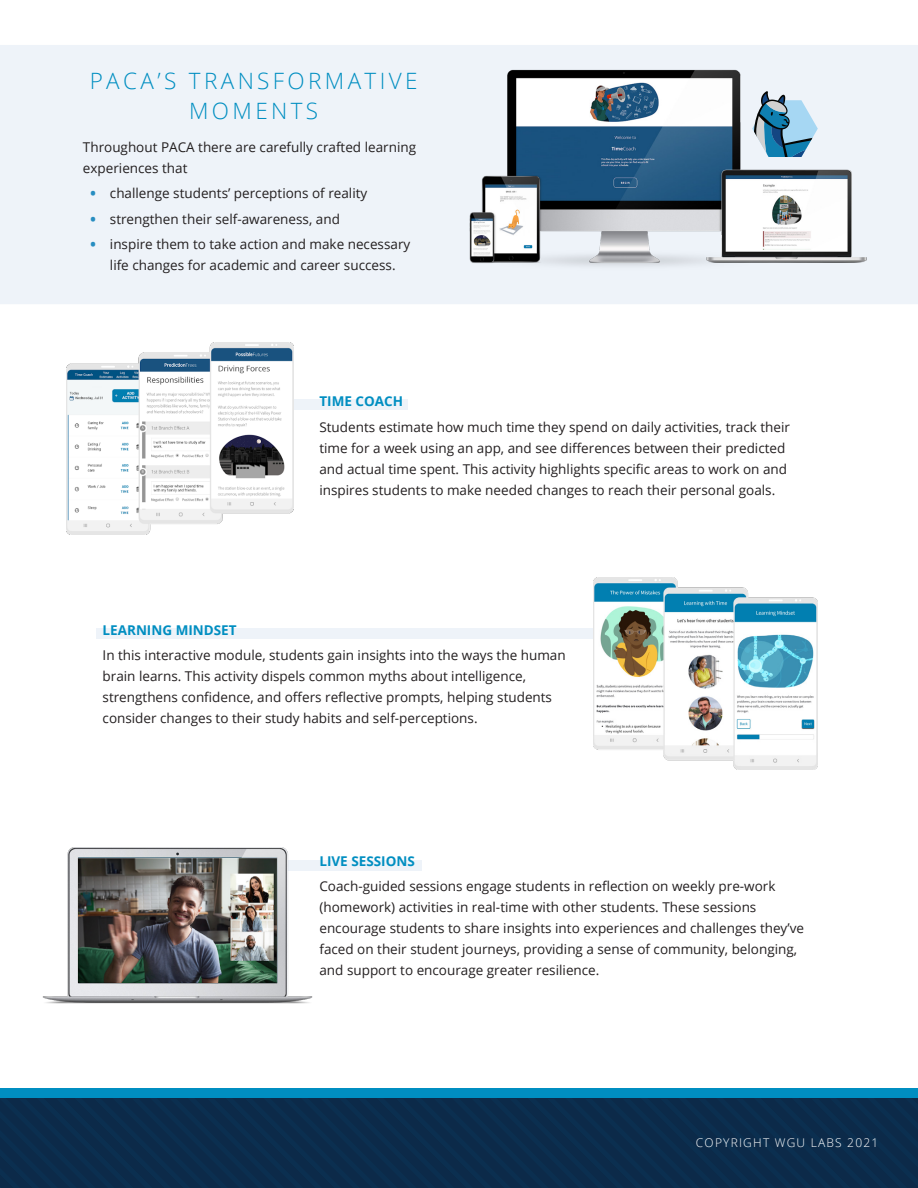
<style>
.page{position:relative;width:918px;height:1188px;background:#fff}
.page>*{position:absolute;margin:0;border:0;box-sizing:border-box;transform-origin:0 0}
.t1{font:300 22.5px/30px "Open Sans";letter-spacing:.15em;color:#008ec1;text-align:center}
.bullets{font:13.5px/21px "Open Sans";color:#231f20}
.t2{font:700 13.5px "Open Sans";color:#008ec1}
.t3{font:300 12px "Open Sans";letter-spacing:.1em;color:#fff}
.s1{font-weight:800;color:#278dc1}
</style>
<div class="page">
<div style="left:280px;top:400px;width:128px;height:10px;background:#eef3f9"></div>
<div style="left:258px;top:860px;width:164px;height:10px;background:#eef3f9"></div>
<div style="left:97px;top:628px;width:500px;height:11px;background:#eef3f9"></div>
<div style="left:0;top:45px;width:918px;height:259px;background:#eef3f9"></div>
<img style="left:396px;top:45px;width:491px;height:245px">
<img style="left:66px;top:343px;width:227px;height:192px">
<img style="left:43px;top:848px;width:269px;height:156px">
<img style="left:79px;top:858px;width:198px;height:124px">
<img style="left:594px;top:578px;width:224px;height:192px">
<svg style="left:0;top:1098px;width:918px;height:1px"></svg>
<div style="left:0;top:1099px;width:918px;height:35px;background:#0c2a49"></div>
<div style="left:0;top:1134px;width:918px;height:54px;background:#0c2a49"></div>
<div style="left:0;top:1089px;width:918px;height:9px;background:#008ec1"></div>
<svg style="left:752px;top:91px;width:66px;height:66px;background:#88b1c7"></svg>
<p class="t1" style="left:90px;top:65px;width:329px">PACA’S TRANSFORMATIVE<br>MOMENTS</p>
<p class="bullets" style="left:83px;top:136px;width:335px">Throughout PACA there are carefully crafted learning experiences that</p>
<p class="bullets" style="left:90px;top:182px;width:278px"><span class="s1">•</span> challenge students’ perceptions of reality</p>
<p class="bullets" style="left:90px;top:208px;width:251px"><span class="s1">•</span> strengthen their self-awareness, and</p>
<p class="bullets" style="left:90px;top:233px;width:321px;text-align:center"><span class="s1">•</span> inspire them to take action and make necessary life changes for academic and career success.</p>
<p class="t2" style="left:319px;top:392px;width:85px">TIME COACH</p>
<p class="bullets" style="left:319px;top:416px;width:472px">Students estimate how much time they spend on daily activities, track their time for a week using an app, and see differences between their predicted and actual time spent. This activity highlights specific areas to work on and inspires students to make needed changes to reach their personal goals.</p>
<p class="t2" style="left:103px;top:620px;width:136px">LEARNING MINDSET</p>
<p class="bullets" style="left:103px;top:644px;width:465px">In this interactive module, students gain insights into the ways the human brain learns. This activity dispels common myths about intelligence, strengthens confidence, and offers reflective prompts, helping students consider changes to their study habits and self-perceptions.</p>
<p class="t2" style="left:319px;top:851px;width:97px">LIVE SESSIONS</p>
<p class="bullets" style="left:319px;top:875px;width:486px">Coach-guided sessions engage students in reflection on weekly pre-work (homework) activities in real-time with other students. These sessions encourage students to share insights into experiences and challenges they’ve faced on their student journeys, providing a sense of community, belonging, and support to encourage greater resilience.</p>
<p class="t3" style="left:696px;top:1134px;width:184px">COPYRIGHT WGU LABS 2021</p>
</div>
